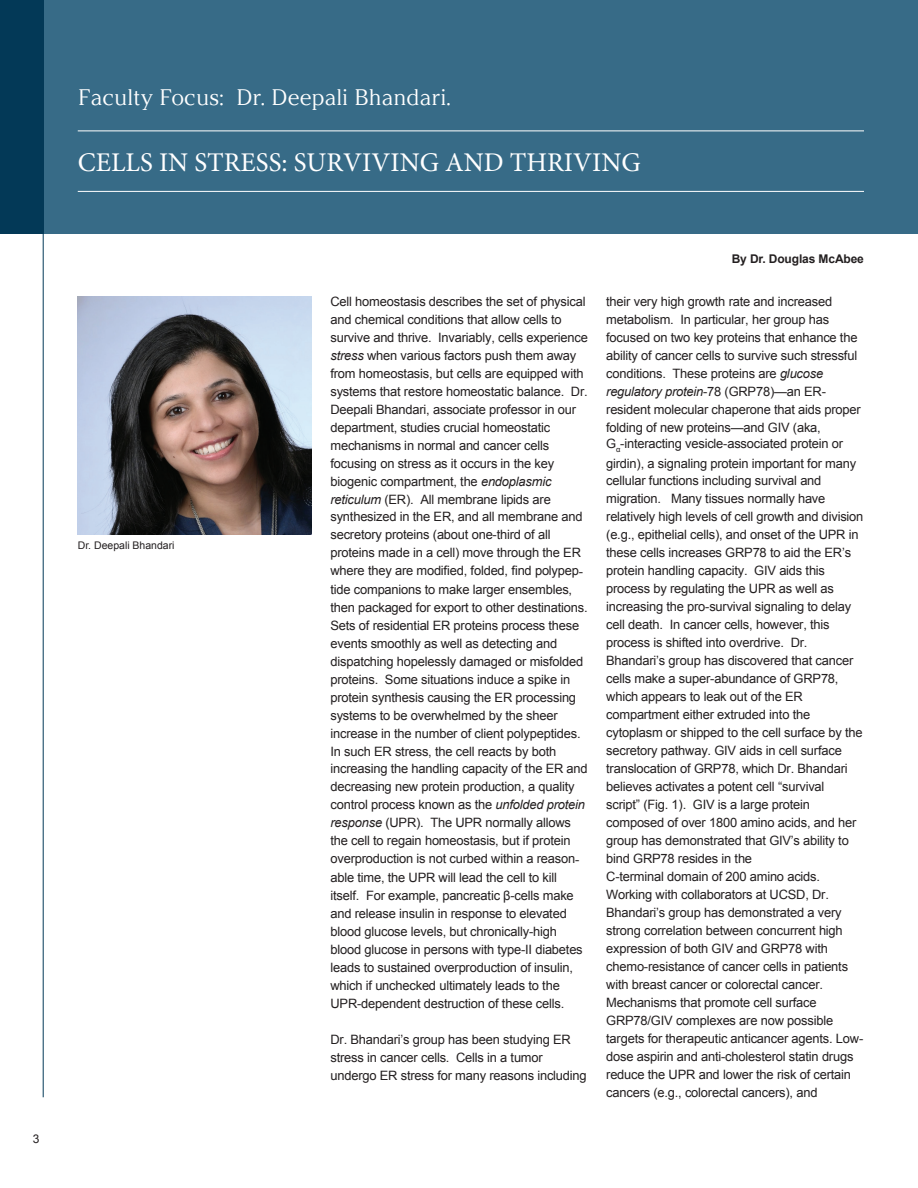
<style>
.page{position:relative;width:918px;height:1188px;background:#fff}
.page>*{position:absolute;margin:0;border:0;box-sizing:border-box;transform-origin:0 0}
.t1{font:27px "Minion Pro";color:#fff}
.t2{font:22.5px "Argesta Display";color:#fff}
.t3{font:12.9px/18px "Arial";letter-spacing:-.015em;color:#231f20}
.t4{font:700 12px "Arial";letter-spacing:-.01em;color:#231f20}
.t5{font:12px "Arial";color:#231f20}
.t6{font:10.5px "Arial";color:#231f20}
.s1{font-style:italic}
</style>
<div class="page">
<div style="left:0;top:0;width:918px;height:233px;background:#376b87"></div>
<hr style="left:78px;top:191px;width:786px;height:1px;background:#fff">
<hr style="left:78px;top:131px;width:786px;height:1px;background:#fff">
<div style="left:0;top:0;width:43px;height:233px;background:#033957"></div>
<hr style="left:43px;top:2px;width:1px;height:1095px;background:#033957">
<img style="left:78px;top:297px;width:234px;height:237px">
<p class="t5" style="left:33px;top:1130px;width:8px">3</p>
<h1 class="t2" style="left:78px;top:84px;width:374px">Faculty Focus: Dr. Deepali bhandari.</h1>
<h2 class="t1" style="left:78px;top:145px;width:564px">CELLS IN STRESS: SURVIVING AND THRIVING</h2>
<p class="t6" style="left:78px;top:538px;width:98px">Dr. Deepali Bhandari</p>
<p class="t3" style="left:330px;top:292px;width:259px">Cell homeostasis describes the set of physical and chemical conditions that allow cells to survive and thrive. Invariably, cells experience <span class="s1">stress</span> when various factors push them away from homeostasis, but cells are equipped with systems that restore homeostatic balance. Dr.<br>Deepali Bhandari, associate professor in our department, studies crucial homeostatic mechanisms in normal and cancer cells focusing on stress as it occurs in the key biogenic compartment, the <span class="s1">endoplasmic reticulum</span> (ER). All membrane lipids are synthesized in the ER, and all membrane and secretory proteins (about one-third of all proteins made in a cell) move through the ER where they are modified, folded, find polypep&shy;tide companions to make larger ensembles, then packaged for export to other destinations.<br>Sets of residential ER proteins process these events smoothly as well as detecting and dispatching hopelessly damaged or misfolded proteins. Some situations induce a spike in protein synthesis causing the ER processing systems to be overwhelmed by the sheer increase in the number of client polypeptides.<br>In such ER stress, the cell reacts by both increasing the handling capacity of the ER and decreasing new protein production, a quality control process known as the <span class="s1">unfolded protein response</span> (UPR). The UPR normally allows the cell to regain homeostasis, but if protein overproduction is not curbed within a reason&shy;able time, the UPR will lead the cell to kill itself. For example, pancreatic β-cells make and release insulin in response to elevated blood glucose levels, but chronically-high blood glucose in persons with type-II diabetes leads to sustained overproduction of insulin, which if unchecked ultimately leads to the UPR-dependent destruction of these cells.</p>
<p class="t3" style="left:330px;top:1030px;width:258px">Dr. Bhandari’s group has been studying ER stress in cancer cells. Cells in a tumor undergo ER stress for many reasons including</p>
<p class="t4" style="left:732px;top:250px;width:134px">By Dr. Douglas McAbee</p>
<p class="t3" style="left:606px;top:292px;width:256px">their very high growth rate and increased metabolism. In particular, her group has focused on two key proteins that enhance the ability of cancer cells to survive such stressful conditions. These proteins are <span class="s1">glucose regulatory protein</span>-78 (GRP78)—an ER&shy;resident molecular chaperone that aids proper folding of new proteins—and GIV (aka,</p>
<p class="t3" style="left:606px;top:434px;width:251px;line-height:19.4px">G<sub>α</sub>-interacting vesicle-associated protein or girdin), a signaling protein important for many</p>
<p class="t3" style="left:606px;top:472px;width:259px">cellular functions including survival and migration. Many tissues normally have relatively high levels of cell growth and division (e.g., epithelial cells), and onset of the UPR in these cells increases GRP78 to aid the ER’s protein handling capacity. GIV aids this process by regulating the UPR as well as increasing the pro-survival signaling to delay cell death. In cancer cells, however, this process is shifted into overdrive. Dr.<br>Bhandari’s group has discovered that cancer cells make a super-abundance of GRP78, which appears to leak out of the ER compartment either extruded into the cytoplasm or shipped to the cell surface by the secretory pathway. GIV aids in cell surface translocation of GRP78, which Dr. Bhandari believes activates a potent cell “survival<br>script” (Fig. 1). GIV is a large protein composed of over 1800 amino acids, and her group has demonstrated that GIV’s ability to bind GRP78 resides in the<br>C-terminal domain of 200 amino acids.<br>Working with collaborators at UCSD, Dr.<br>Bhandari’s group has demonstrated a very strong correlation between concurrent high expression of both GIV and GRP78 with chemo-resistance of cancer cells in patients with breast cancer or colorectal cancer.<br>Mechanisms that promote cell surface GRP78/GIV complexes are now possible targets for therapeutic anticancer agents. Low&shy;dose aspirin and anti-cholesterol statin drugs reduce the UPR and lower the risk of certain cancers (e.g., colorectal cancers), and</p>
</div>
